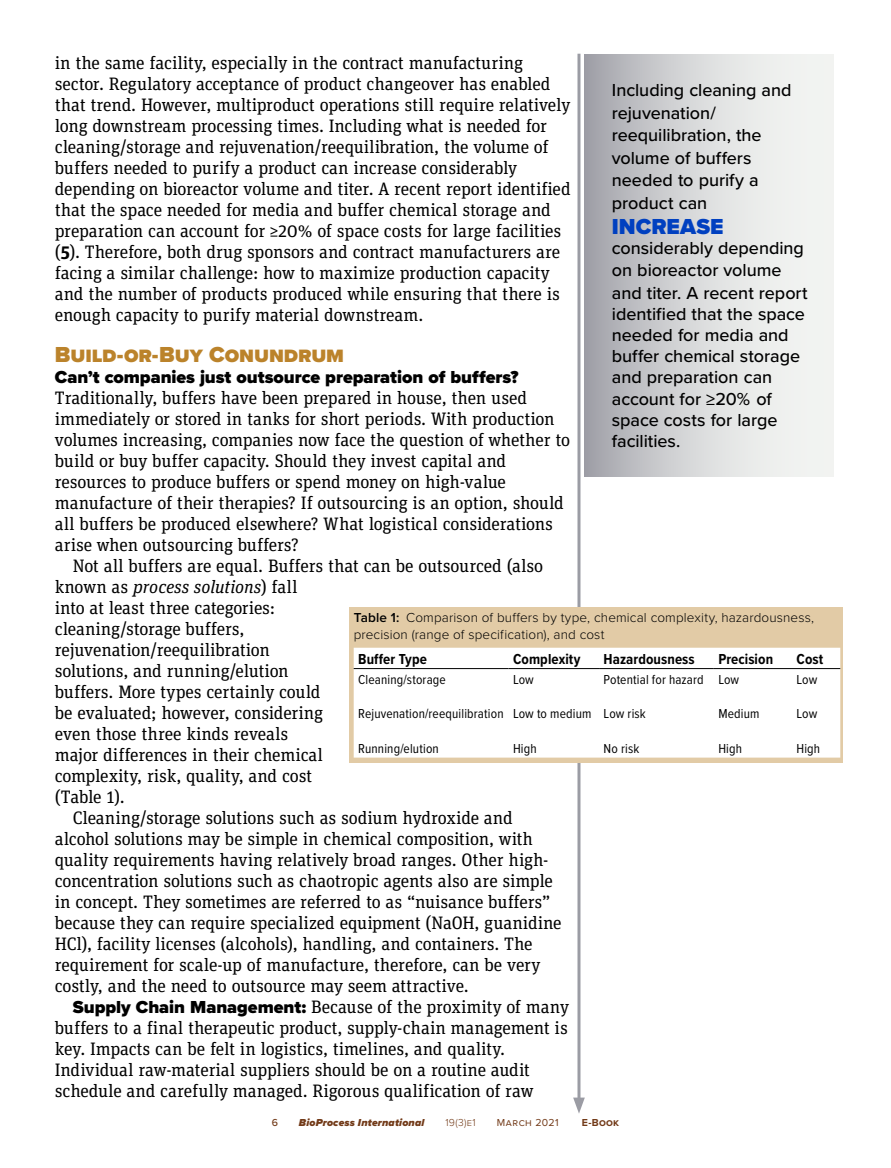
<style>
.page{position:relative;width:891px;height:1168px;background:#fff}
.page>*{position:absolute;margin:0;border:0;box-sizing:border-box;transform-origin:0 0}
.t1{font:900 22.5px "Proxima Nova";letter-spacing:-.005em;color:#bb832b}
.t2{font:900 22.5px "Proxima Nova";color:#0040c0}
.t3{font:18px/21px "Unit Slab Pro";letter-spacing:-.01em;color:#000}
.t4{font:500 18px/21.5px "Proxima Nova";color:#000}
.t5{font:900 18px "Proxima Nova";color:#000}
.t6{font:italic 18px "Unit Slab Pro";letter-spacing:-.005em;color:#000}
.t7{font:700 15px "Proxima Nova Cond";letter-spacing:.01em;color:#000}
.t8{font:13.5px "Proxima Nova Cond";letter-spacing:.01em;color:#000}
.t9{font:300 13.5px/16.5px "Proxima Nova";letter-spacing:.01em;color:#000}
.t10{font:italic 900 10.5px "Proxima Nova";letter-spacing:.015em;color:#723a18}
.t11{font:10.5px "Proxima Nova";letter-spacing:.05em;color:#723a18}
.t12{font:300 10.5px "Proxima Nova";color:#723a18}
.t13{font:700 10.5px "Proxima Nova";color:#723a18}
.t14{font:500 10.5px "Proxima Nova";color:#723a18}
.s1{font-family:"Proxima Nova Cond";font-weight:500}
.s2{font-weight:700}
.s3{font-style:normal}
.s4{font-family:"Proxima Nova";font-weight:900}
.s5{font-weight:600}
</style>
<div class="page">
<hr style="left:578px;top:54px;width:2px;height:1049px;background:#9b9ca4">
<svg style="left:573px;top:1097px;width:12px;height:16px"></svg>
<div style="left:349px;top:607px;width:494px;height:155px;background:#e2cba6"></div>
<div style="left:354px;top:648px;width:486px;height:109px;background:#fff"></div>
<hr style="left:354px;top:668px;width:154px;height:1px;background:#000">
<hr style="left:508px;top:668px;width:91px;height:1px;background:#000">
<hr style="left:599px;top:668px;width:115px;height:1px;background:#000">
<hr style="left:714px;top:668px;width:78px;height:1px;background:#000">
<hr style="left:792px;top:668px;width:48px;height:1px;background:#000">
<div style="left:585px;top:55px;width:249px;height:422px;background:linear-gradient(to right,#adadb3,#fff)"></div>
<p class="t3" style="left:55px;top:52px;width:518px">in the same facility, especially in the contract manufacturing sector. Regulatory acceptance of product changeover has enabled that trend. However, multiproduct operations still require relatively long downstream processing times. Including what is needed for cleaning/storage and rejuvenation/reequilibration, the volume of buffers needed to purify a product can increase considerably depending on bioreactor volume and titer. A recent report identified that the space needed for media and buffer chemical storage and preparation can account for <span class="s1">≥</span>20% of space costs for large facilities (<span class="s2">5</span>). Therefore, both drug sponsors and contract manufacturers are facing a similar challenge: how to maximize production capacity and the number of products produced while ensuring that there is enough capacity to purify material downstream.</p>
<p class="t1" style="left:55px;top:337px;width:291px">Build-or-Buy Conundrum</p>
<p class="t5" style="left:55px;top:363px;width:465px">Can’t companies just outsource preparation of buffers?</p>
<p class="t3" style="left:55px;top:386px;width:517px">Traditionally, buffers have been prepared in house, then used immediately or stored in tanks for short periods. With production volumes increasing, companies now face the question of whether to build or buy buffer capacity. Should they invest capital and resources to produce buffers or spend money on high-value manufacture of their therapies? If outsourcing is an option, should all buffers be produced elsewhere? What logistical considerations arise when outsourcing buffers?</p>
<p class="t3" style="left:73px;top:554px;width:472px">Not all buffers are equal. Buffers that can be outsourced (also</p>
<p class="t6" style="left:55px;top:574px;width:244px"><span class="s3">known as</span> process solutions<span class="s3">) fall</span></p>
<p class="t3" style="left:55px;top:596px;width:222px">into at least three categories:</p>
<p class="t3" style="left:55px;top:617px;width:191px">cleaning/storage buffers,</p>
<p class="t3" style="left:55px;top:638px;width:217px">rejuvenation/reequilibration</p>
<p class="t3" style="left:55px;top:659px;width:235px">solutions, and running/elution</p>
<p class="t3" style="left:55px;top:680px;width:267px">buffers. More types certainly could</p>
<p class="t3" style="left:55px;top:701px;width:270px">be evaluated; however, considering</p>
<p class="t3" style="left:55px;top:722px;width:235px">even those three kinds reveals</p>
<p class="t3" style="left:55px;top:743px;width:270px">major differences in their chemical</p>
<p class="t3" style="left:55px;top:764px;width:259px">complexity, risk, quality, and cost</p>
<p class="t3" style="left:55px;top:785px;width:71px">(Table 1).</p>
<p class="t3" style="left:73px;top:806px;width:442px">Cleaning/storage solutions such as sodium hydroxide and</p>
<p class="t3" style="left:55px;top:827px;width:480px">alcohol solutions may be simple in chemical composition, with</p>
<p class="t3" style="left:55px;top:848px;width:495px">quality requirements having relatively broad ranges. Other high-</p>
<p class="t3" style="left:55px;top:869px;width:500px">concentration solutions such as chaotropic agents also are simple</p>
<p class="t3" style="left:55px;top:890px;width:497px">in concept. They sometimes are referred to as “nuisance buffers”</p>
<p class="t3" style="left:55px;top:911px;width:508px">because they can require specialized equipment (NaOH, guanidine</p>
<p class="t3" style="left:55px;top:932px;width:479px">HCl), facility licenses (alcohols), handling, and containers. The</p>
<p class="t3" style="left:55px;top:953px;width:487px">requirement for scale-up of manufacture, therefore, can be very</p>
<p class="t3" style="left:55px;top:974px;width:416px">costly, and the need to outsource may seem attractive.</p>
<p class="t3" style="left:73px;top:995px;width:498px"><span class="s4">Supply Chain Management:</span> Because of the proximity of many</p>
<p class="t3" style="left:55px;top:1016px;width:515px">buffers to a final therapeutic product, supply-chain management is</p>
<p class="t3" style="left:55px;top:1037px;width:452px">key. Impacts can be felt in logistics, timelines, and quality.</p>
<p class="t3" style="left:55px;top:1058px;width:477px">Individual raw-material suppliers should be on a routine audit</p>
<p class="t3" style="left:55px;top:1079px;width:480px">schedule and carefully managed. Rigorous qualification of raw</p>
<p class="t4" style="left:612px;top:78px;width:181px;line-height:22.5px">Including cleaning and rejuvenation/ reequilibration, the volume of buffers needed to purify a product can</p>
<p class="t2" style="left:612px;top:210px;width:113px">INCREASE</p>
<p class="t4" style="left:612px;top:236px;width:197px">considerably depending on bioreactor volume and titer. A recent report identified that the space needed for media and buffer chemical storage and preparation can account for ≥20% of space costs for large facilities.</p>
<p class="t9" style="left:354px;top:609px;width:462px"><span class="s5">Table 1:</span> Comparison of buffers by type, chemical complexity, hazardousness, precision (range of specification), and cost</p>
<p class="t7" style="left:358px;top:648px;width:70px">Buffer Type</p>
<p class="t7" style="left:513px;top:648px;width:69px">Complexity</p>
<p class="t7" style="left:604px;top:648px;width:93px">Hazardousness</p>
<p class="t7" style="left:718px;top:648px;width:56px">Precision</p>
<p class="t7" style="left:796px;top:648px;width:28px">Cost</p>
<p class="t8" style="left:358px;top:669px;width:89px">Cleaning/storage</p>
<p class="t8" style="left:513px;top:669px;width:22px">Low</p>
<p class="t8" style="left:604px;top:669px;width:137px">Potential for hazard Low</p>
<p class="t8" style="left:797px;top:669px;width:22px">Low</p>
<p class="t8" style="left:358px;top:704px;width:289px">Rejuvenation/reequilibration Low to medium Low risk</p>
<p class="t8" style="left:718px;top:704px;width:43px">Medium</p>
<p class="t8" style="left:797px;top:704px;width:22px">Low</p>
<p class="t8" style="left:358px;top:738px;width:82px">Running/elution</p>
<p class="t8" style="left:513px;top:738px;width:25px">High</p>
<p class="t8" style="left:604px;top:738px;width:37px">No risk</p>
<p class="t8" style="left:718px;top:738px;width:25px">High</p>
<p class="t8" style="left:797px;top:738px;width:25px">High</p>
<p class="t14" style="left:272px;top:1115px;width:8px">6</p>
<p class="t10" style="left:299px;top:1115px;width:127px">BioProcess International</p>
<p class="t12" style="left:445px;top:1115px;width:32px">19(3)e1</p>
<p class="t11" style="left:497px;top:1115px;width:64px">March 2021</p>
<p class="t13" style="left:582px;top:1115px;width:39px">E-Book</p>
</div>
